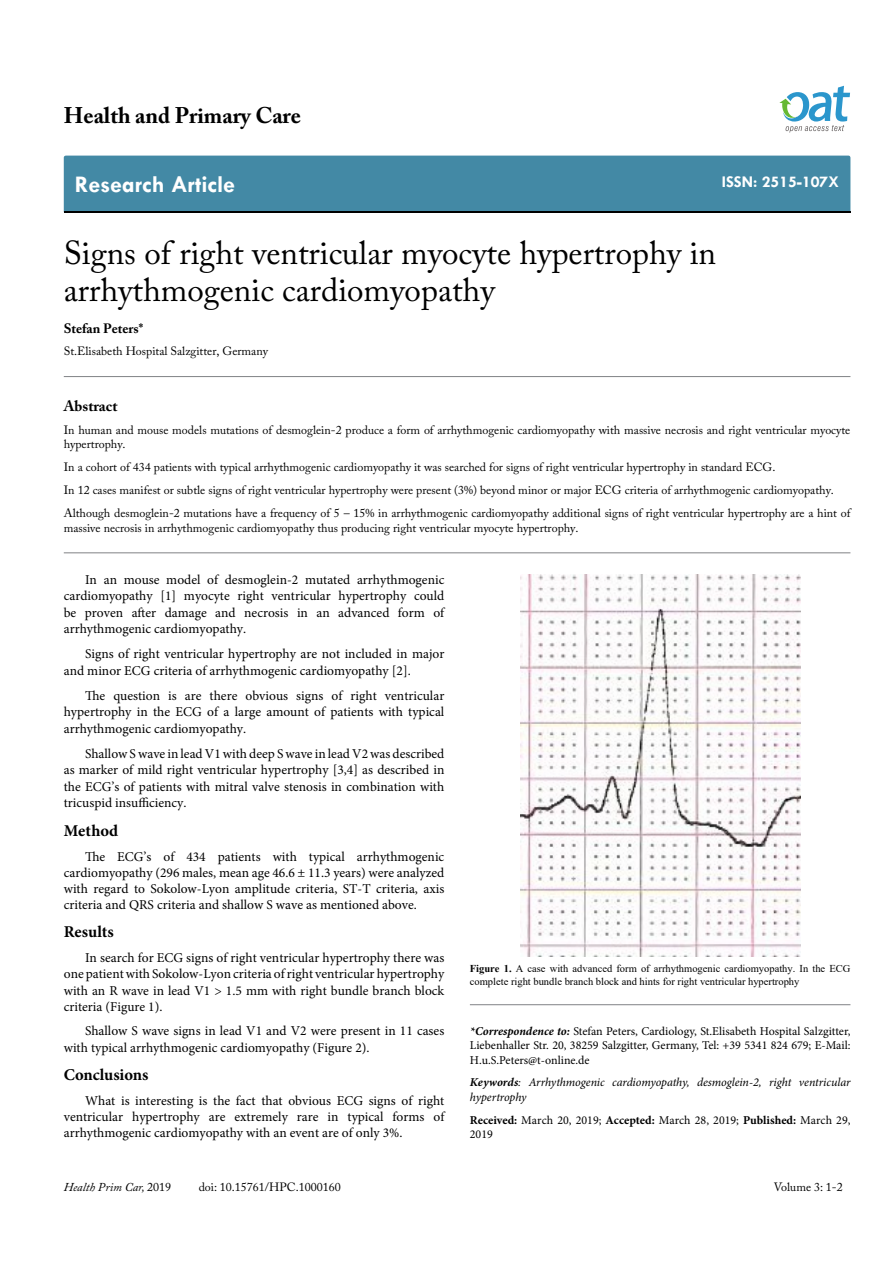
<style>
.page{position:relative;width:893px;height:1263px;background:#fff}
.page>*{position:absolute;margin:0;border:0;box-sizing:border-box;transform-origin:0 0}
.t1{font:33px/37.5px "Adobe Caslon Pro";color:#000}
.t2{font:700 24px "Tw Cen";color:#fff}
.t3{font:700 22.5px "Adobe Caslon Pro";color:#000}
.t4{font:700 16.5px "Minion Pro";letter-spacing:-.005em;color:#000}
.t5{font:700 16.5px "Tw Cen";color:#fff}
.t6{font:700 15px "Adobe Caslon Pro";color:#000}
.t7{font:13.5px/16.5px "Minion Pro";color:#000;text-align:justify}
.t8{font:700 13.5px "Adobe Caslon Pro";color:#000}
.t9{font:12px/23px "Adobe Caslon Pro";color:#000}
.t10{font:12px/14.4px "Minion Pro";color:#000;text-align:justify}
.t11{font:italic 12px/14.4px "Minion Pro";letter-spacing:-.005em;color:#000}
.t12{font:italic 12px "Adobe Caslon Pro";color:#000}
.t13{font:10.5px/12.6px "Times New Roman";color:#000}
.s1{font-style:normal}
.s2{font-weight:700}
.s3{font-weight:700;font-style:italic}
</style>
<div class="page">
<div style="left:64px;top:156px;width:786px;height:56px;background:#4389a5"></div>
<svg style="left:779px;top:86px;width:71px;height:47px"></svg>
<hr style="left:64px;top:553px;width:786px;height:1px;background:#808285">
<hr style="left:64px;top:376px;width:786px;height:1px;background:#808285">
<hr style="left:470px;top:1004px;width:380px;height:1px;background:#808285">
<img style="left:520px;top:574px;width:280px;height:382px">
<h3 class="t3" style="left:64px;top:102px;width:239px">Health and Primary Care</h3>
<h2 class="t2" style="left:75px;top:170px;width:162px">Research Article</h2>
<p class="t5" style="left:722px;top:172px;width:119px">ISSN: 2515-107X</p>
<h1 class="t1" style="left:64px;top:233px;width:654px">Signs of right ventricular myocyte hypertrophy in arrhythmogenic cardiomyopathy</h1>
<p class="t8" style="left:64px;top:320px;width:81px">Stefan Peters*</p>
<p class="t9" style="left:64px;top:340px;width:206px">St.Elisabeth Hospital Salzgitter, Germany</p>
<p class="t6" style="left:64px;top:397px;width:55px">Abstract</p>
<p class="t9" style="left:64px;top:423px;width:788px;line-height:14.4px">In human and mouse models mutations of desmoglein-2 produce a form of arrhythmogenic cardiomyopathy with massive necrosis and right ventricular myocyte hypertrophy.</p>
<p class="t9" style="left:64px;top:456px;width:788px">In a cohort of 434 patients with typical arrhythmogenic cardiomyopathy it was searched for signs of right ventricular hypertrophy in standard ECG.<br>In 12 cases manifest or subtle signs of right ventricular hypertrophy were present (3%) beyond minor or major ECG criteria of arrhythmogenic cardiomyopathy.<br>Although desmoglein-2 mutations have a frequency of 5 – 15% in arrhythmogenic cardiomyopathy additional signs of right ventricular hypertrophy are a hint of</p>
<p class="t9" style="left:64px;top:516px;width:516px">massive necrosis in arrhythmogenic cardiomyopathy thus producing right ventricular myocyte hypertrophy.</p>
<p class="t7" style="left:64px;top:571px;width:382px;text-indent:21px">In an mouse model of desmoglein-2 mutated arrhythmogenic cardiomyopathy [1] myocyte right ventricular hypertrophy could be proven after damage and necrosis in an advanced form of arrhythmogenic cardiomyopathy.</p>
<p class="t7" style="left:64px;top:646px;width:382px;text-indent:21px">Signs of right ventricular hypertrophy are not included in major and minor ECG criteria of arrhythmogenic cardiomyopathy [2].</p>
<p class="t7" style="left:64px;top:687px;width:382px;text-indent:21px">The question is are there obvious signs of right ventricular hypertrophy in the ECG of a large amount of patients with typical arrhythmogenic cardiomyopathy.</p>
<p class="t7" style="left:64px;top:745px;width:382px;text-indent:21px">Shallow S wave in lead V1 with deep S wave in lead V2 was described as marker of mild right ventricular hypertrophy [3,4] as described in the ECG’s of patients with mitral valve stenosis in combination with tricuspid insufficiency.</p>
<p class="t4" style="left:64px;top:819px;width:56px">Method</p>
<p class="t7" style="left:64px;top:848px;width:382px;text-indent:21px">The ECG’s of 434 patients with typical arrhythmogenic cardiomyopathy (296 males, mean age 46.6 ± 11.3 years) were analyzed with regard to Sokolow-Lyon amplitude criteria, ST-T criteria, axis criteria and QRS criteria and shallow S wave as mentioned above.</p>
<p class="t4" style="left:64px;top:920px;width:52px">Results</p>
<p class="t7" style="left:64px;top:950px;width:382px;text-indent:21px">In search for ECG signs of right ventricular hypertrophy there was one patient with Sokolow-Lyon criteria of right ventricular hypertrophy with an R wave in lead V1 &gt; 1.5 mm with right bundle branch block criteria (Figure 1).</p>
<p class="t7" style="left:64px;top:1023px;width:382px;text-indent:21px">Shallow S wave signs in lead V1 and V2 were present in 11 cases with typical arrhythmogenic cardiomyopathy (Figure 2).</p>
<p class="t4" style="left:64px;top:1063px;width:86px">Conclusions</p>
<p class="t7" style="left:64px;top:1092px;width:382px;text-indent:21px">What is interesting is the fact that obvious ECG signs of right ventricular hypertrophy are extremely rare in typical forms of arrhythmogenic cardiomyopathy with an event are of only 3%.</p>
<p class="t12" style="left:64px;top:1180px;width:109px">Health Prim Car, <span class="s1">2019</span></p>
<p class="t9" style="left:199px;top:1176px;width:144px">doi: 10.15761/HPC.1000160</p>
<p class="t13" style="left:470px;top:962px;width:382px"><span class="s2">Figure 1.</span> A case with advanced form of arrhythmogenic cardiomyopathy. In the ECG complete right bundle branch block and hints for right ventricular hypertrophy</p>
<p class="t10" style="left:470px;top:1024px;width:382px"><span class="s3">*Correspondence to:</span> Stefan Peters, Cardiology, St.Elisabeth Hospital Salzgitter, Liebenhaller Str. 20, 38259 Salzgitter, Germany, Tel: +39 5341 824 679; E-Mail:<br>H.u.S.Peters@t-online.de</p>
<p class="t11" style="left:470px;top:1075px;width:382px"><span class="s2">Keywords</span>: Arrhythmogenic cardiomyopathy, desmoglein-2, right ventricular hypertrophy</p>
<p class="t10" style="left:470px;top:1113px;width:382px"><span class="s2">Received:</span> March 20, 2019; <span class="s2">Accepted:</span> March 28, 2019; <span class="s2">Published:</span> March 29,<br>2019</p>
<p class="t9" style="left:774px;top:1176px;width:71px">Volume 3: 1-2</p>
</div>
